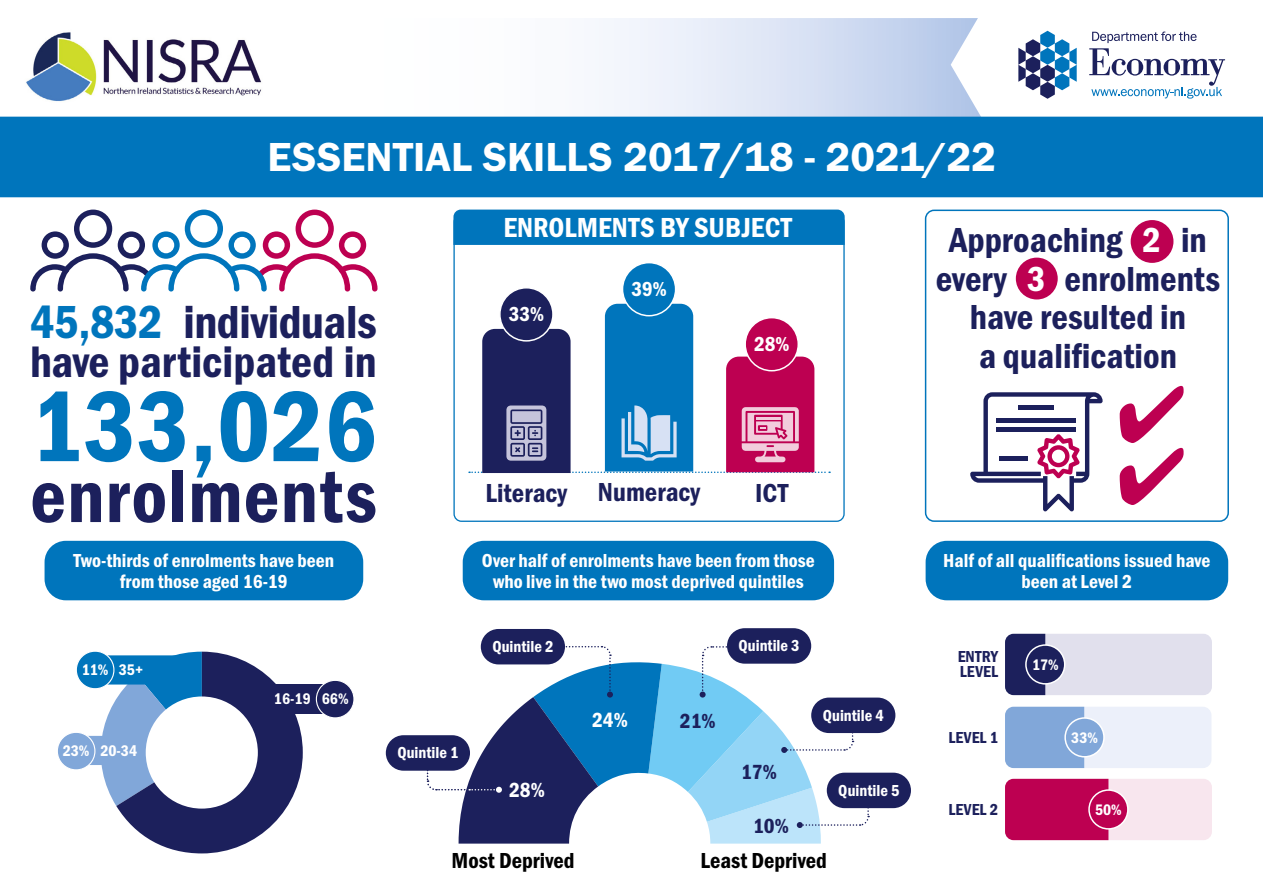
<style>
.page{position:relative;width:1263px;height:893px;background:#fff}
.page>*{position:absolute;margin:0;border:0;box-sizing:border-box;transform-origin:0 0}
.H2_Subhead{font:103.65px "Franklin Gothic URW Con Dem";letter-spacing:.005em;color:#0075bc}
.H2_Subhead-2{font:77.7px "Franklin Gothic URW Con Dem";letter-spacing:.015em;color:#1c205c}
.H2_Subhead-3{font:48px "Franklin Gothic URW Con Dem";letter-spacing:-.01em;color:#1c205c}
.H2_Subhead-4{font:45.75px "Franklin Gothic URW Con Dem";color:#1c205c}
.H1_Title{font:42px "Franklin Gothic URW Dem";color:#fff}
.P_Bodytext_blue{font:36px/38.7px "Franklin Gothic URW Con Dem";color:#1c205c;text-align:center}
.H2_Subhead_White{font:28.5px "Franklin Gothic URW Con Dem";color:#fff}
.t1{font:27px "Franklin Gothic URW Con Dem";color:#1c205c}
.P_Quintile_Large_tex{font:22.5px "Franklin Gothic URW Con Dem";color:#000}
.P_Quintile_numbers{font:21.15px "Franklin Gothic URW Con Dem";color:#1c205c}
.P_Quintile_numbers-2{font:21.15px "Franklin Gothic URW Con Dem";color:#fff}
.t2{font:21px "Franklin Gothic URW Con Dem";color:#fff}
.P_Paragraph_White{font:19.5px/21px "Franklin Gothic URW Con Dem";color:#fff;text-align:center}
.P_Quintile{font:16.5px "Franklin Gothic URW Con Dem";color:#fff}
.P_Level{font:16.5px/15px "Franklin Gothic URW Con Dem";letter-spacing:.01em;color:#1c205c}
.P_Pie_Chart{font:15.9px "Franklin Gothic URW Con Dem";color:#fff}
.P_Level_numbers{font:15.75px "Franklin Gothic URW Con Dem";color:#fff}
.s1{color:#0075bc}
.s2{color:#fff}
</style>
<div class="page">
<svg style="left:311px;top:18px;width:677px;height:99px"></svg>
<svg style="left:1018px;top:31px;width:59px;height:68px"></svg>
<svg style="left:1089px;top:32px;width:136px;height:67px"></svg>
<div style="left:1px;top:117px;width:1262px;height:80px;background:#0075bc"></div>
<div style="left:463px;top:541px;width:371px;height:59px;background:#0075bc;border-radius:21px"></div>
<div style="left:45px;top:541px;width:318px;height:59px;background:#0075bc;border-radius:21px"></div>
<div style="left:453px;top:210px;width:392px;height:35px;background:#0075bc"></div>
<div style="left:622px;top:263px;width:54px;height:53px;background:#0075bc;border-radius:50%"></div>
<div style="left:622px;top:262px;width:54px;height:54px;border:2px solid #fff;border-radius:50%"></div>
<div style="left:500px;top:288px;width:53px;height:53px;background:#1c205c;border-radius:50%"></div>
<svg style="left:469px;top:304px;width:361px;height:169px"></svg>
<div style="left:1131px;top:220px;width:42px;height:43px;background:#bd0051;border-radius:50%"></div>
<div style="left:925px;top:541px;width:303px;height:59px;background:#0075bc;border-radius:21px"></div>
<svg style="left:1005px;top:634px;width:207px;height:61px;background:#c2c2d6"></svg>
<div style="left:1026px;top:645px;width:39px;height:39px;background:#1c205c;border-radius:50%"></div>
<div style="left:1025px;top:644px;width:40px;height:41px;border:2px solid #fff;border-radius:50%"></div>
<svg style="left:1005px;top:707px;width:206px;height:61px;background:#c4d5ed"></svg>
<div style="left:1065px;top:718px;width:39px;height:39px;background:#81a7d9;border-radius:50%"></div>
<div style="left:1064px;top:717px;width:41px;height:40px;border:2px solid #fff;border-radius:50%"></div>
<svg style="left:1005px;top:779px;width:207px;height:61px;background:#da74a0"></svg>
<div style="left:1089px;top:790px;width:39px;height:39px;background:#bd0051;border-radius:50%"></div>
<div style="left:1088px;top:789px;width:40px;height:41px;border:2px solid #fff;border-radius:50%"></div>
<div style="left:386px;top:735px;width:84px;height:36px;background:#1c205c;border-radius:18px"></div>
<div style="left:827px;top:773px;width:84px;height:35px;background:#1c205c;border-radius:18px"></div>
<div style="left:811px;top:698px;width:84px;height:35px;background:#1c205c;border-radius:18px"></div>
<div style="left:727px;top:628px;width:84px;height:36px;background:#1c205c;border-radius:18px"></div>
<svg style="left:426px;top:645px;width:443px;height:199px"></svg>
<div style="left:481px;top:629px;width:84px;height:35px;background:#1c205c;border-radius:18px"></div>
<svg style="left:89px;top:652px;width:214px;height:201px"></svg>
<div style="left:258px;top:684px;width:69px;height:30px;background:#1c205c"></div>
<div style="left:95px;top:655px;width:105px;height:29px;background:#0075bc;border-radius:14px"></div>
<div style="left:76px;top:651px;width:38px;height:38px;background:#0075bc;border-radius:50%"></div>
<div style="left:76px;top:651px;width:38px;height:38px;border:1px solid #fff;border-radius:50%"></div>
<div style="left:316px;top:680px;width:38px;height:38px;background:#1c205c;border-radius:50%"></div>
<div style="left:316px;top:680px;width:39px;height:38px;border:1px solid #fff;border-radius:50%"></div>
<div style="left:61px;top:736px;width:105px;height:29px;background:#81a7d9;border-radius:14px"></div>
<div style="left:57px;top:732px;width:38px;height:38px;background:#81a7d9;border-radius:50%"></div>
<div style="left:57px;top:732px;width:38px;height:38px;border:1px solid #fff;border-radius:50%"></div>
<div style="left:146px;top:696px;width:112px;height:113px;background:#fff;border-radius:50%"></div>
<div style="left:1016px;top:258px;width:42px;height:41px;background:#bd0051;border-radius:50%"></div>
<div style="left:453px;top:214px;width:392px;height:308px;border:1px solid #0075bc;border-radius:7px"></div>
<img style="left:26px;top:32px;width:235px;height:70px">
<div style="left:925px;top:210px;width:304px;height:312px;border:2px solid #0075bc;border-radius:9px"></div>
<svg style="left:30px;top:210px;width:347px;height:82px"></svg>
<svg style="left:970px;top:392px;width:132px;height:119px"></svg>
<div style="left:1019px;top:405px;width:35px;height:5px;background:#1c205c"></div>
<hr style="left:997px;top:419px;width:79px;height:4px;background:#1c205c">
<hr style="left:997px;top:428px;width:79px;height:4px;background:#1c205c">
<div style="left:999px;top:456px;width:28px;height:5px;background:#1c205c"></div>
<svg style="left:1120px;top:386px;width:63px;height:119px"></svg>
<h1 class="H1_Title" style="left:268px;top:131px;width:730px">ESSENTIAL SKILLS 2017/18 - 2021/22</h1>
<h2 class="H2_Subhead-3" style="left:30px;top:290px;width:348px"><span class="s1">45,832</span> individuals</h2>
<h2 class="H2_Subhead-4" style="left:30px;top:331px;width:348px">have participated in</h2>
<h2 class="H2_Subhead" style="left:30px;top:357px;width:348px">133,026</h2>
<h2 class="H2_Subhead-2" style="left:30px;top:444px;width:348px">enrolments</h2>
<p class="P_Paragraph_White" style="left:74px;top:549px;width:262px">Two-thirds of enrolments have been from those aged 16-19</p>
<p class="P_Pie_Chart" style="left:82px;top:659px;width:28px">11%</p>
<p class="P_Pie_Chart" style="left:119px;top:659px;width:26px">35+</p>
<p class="P_Pie_Chart" style="left:63px;top:740px;width:28px">23%</p>
<p class="P_Pie_Chart" style="left:100px;top:740px;width:38px">20-34</p>
<p class="P_Pie_Chart" style="left:274px;top:688px;width:38px">16-19</p>
<p class="P_Pie_Chart" style="left:322px;top:688px;width:28px">66%</p>
<h2 class="H2_Subhead_White" style="left:503px;top:208px;width:290px">ENROLMENTS BY SUBJECT</h2>
<p class="t2" style="left:509px;top:300px;width:37px">33%</p>
<p class="t2" style="left:631px;top:275px;width:37px">39%</p>
<p class="t1" style="left:485px;top:474px;width:83px">Literacy</p>
<p class="t1" style="left:598px;top:473px;width:104px">Numeracy</p>
<p class="t2" style="left:754px;top:330px;width:37px">28%</p>
<p class="t1" style="left:755px;top:474px;width:35px">ICT</p>
<p class="P_Paragraph_White" style="left:482px;top:549px;width:334px">Over half of enrolments have been from those who live in the two most deprived quintiles</p>
<p class="P_Quintile" style="left:492px;top:636px;width:63px">Quintile 2</p>
<p class="P_Quintile" style="left:397px;top:742px;width:63px">Quintile 1</p>
<p class="P_Quintile_numbers-2" style="left:509px;top:776px;width:37px">28%</p>
<p class="P_Quintile_numbers-2" style="left:592px;top:706px;width:37px">24%</p>
<p class="P_Quintile_Large_tex" style="left:451px;top:846px;width:124px">Most Deprived</p>
<p class="P_Quintile" style="left:738px;top:635px;width:63px">Quintile 3</p>
<p class="P_Quintile_numbers" style="left:680px;top:707px;width:37px">21%</p>
<p class="P_Quintile" style="left:823px;top:704px;width:63px">Quintile 4</p>
<p class="P_Quintile_numbers" style="left:741px;top:758px;width:37px">17%</p>
<p class="P_Quintile" style="left:838px;top:779px;width:63px">Quintile 5</p>
<p class="P_Quintile_numbers" style="left:753px;top:811px;width:37px">10%</p>
<p class="P_Quintile_Large_tex" style="left:700px;top:846px;width:128px">Least Deprived</p>
<p class="P_Bodytext_blue" style="left:936px;top:219px;width:286px">Approaching <span class="s2">2</span> in every <span class="s2">3</span> enrolments have resulted in<br>a qualification</p>
<p class="P_Paragraph_White" style="left:943px;top:549px;width:269px">Half of all qualifications issued have been at Level 2</p>
<p class="P_Level" style="left:958px;top:649px;width:42px">ENTRY<br>LEVEL</p>
<p class="P_Level_numbers" style="left:1032px;top:654px;width:28px">17%</p>
<p class="P_Level" style="left:948px;top:729px;width:51px">LEVEL 1</p>
<p class="P_Level_numbers" style="left:1071px;top:727px;width:28px">33%</p>
<p class="P_Level" style="left:948px;top:801px;width:51px">LEVEL 2</p>
<p class="P_Level_numbers" style="left:1095px;top:799px;width:28px">50%</p>
</div>
